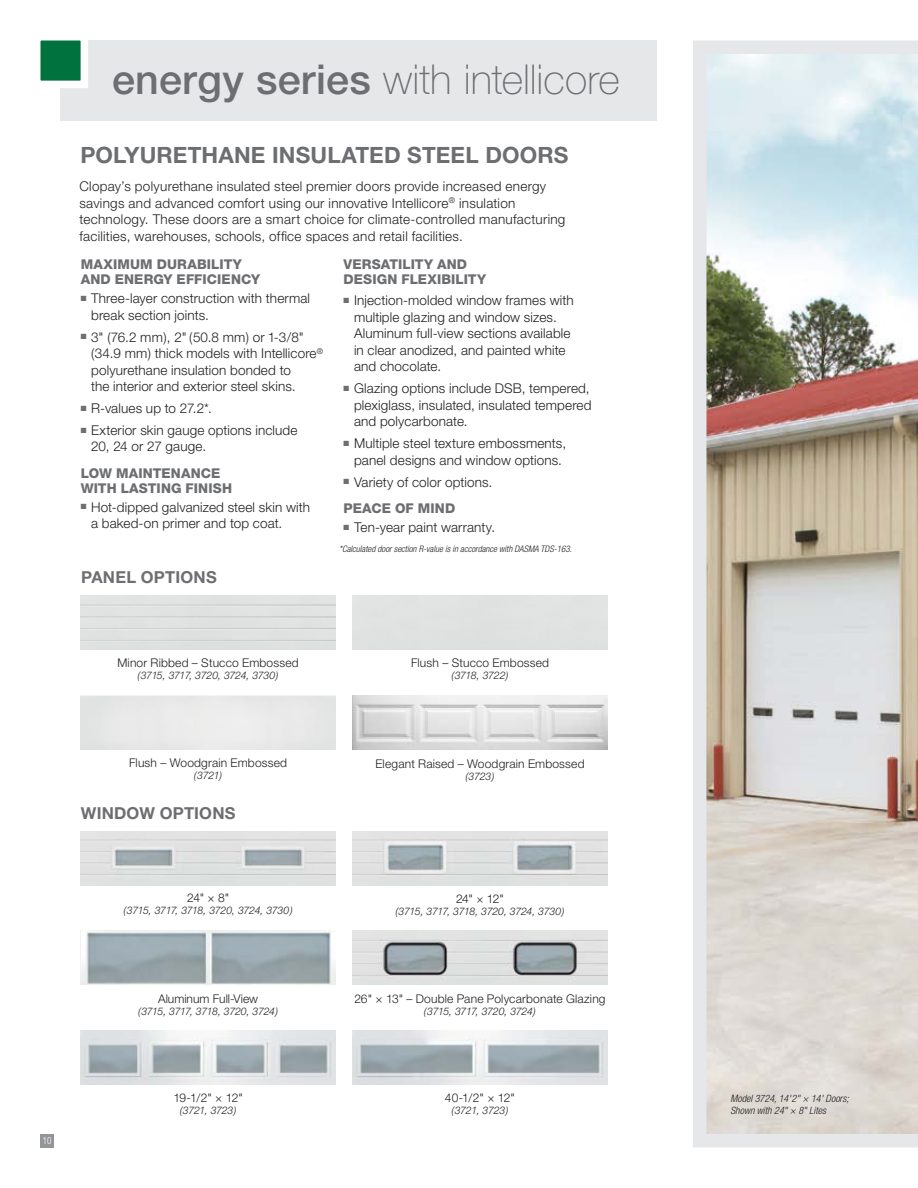
<style>
.page{position:relative;width:918px;height:1188px;background:#fff}
.page>*{position:absolute;margin:0;border:0;box-sizing:border-box;transform-origin:0 0}
.t1{font:100 41.25px "Helvetica Neue";color:#6d6e71}
.t2{font:700 22.5px "Helvetica Neue";letter-spacing:.005em;color:#6d6e71}
.t3{font:700 16.5px "Helvetica Neue";letter-spacing:.01em;color:#6d6e71}
.t4{font:300 13.5px/16.5px "Helvetica Neue";letter-spacing:.01em;color:#231f20}
.t5{font:800 13.5px/15px "Helvetica Neue";letter-spacing:.01em;color:#6d6e71}
.t6{font:300 12px "Helvetica Neue";letter-spacing:.015em;color:#231f20}
.t7{font:italic 300 10.5px "Helvetica Neue";letter-spacing:-.03em;color:#231f20}
.t8{font:italic 300 condensed 10.2px/12.1px "Helvetica Neue";color:#231f20}
.t9{font:300 condensed 9.9px "Helvetica Neue";color:#fff;scale:.91 1}
.t10{font:italic 300 condensed 9px "Helvetica Neue";color:#231f20}
.s1{font-weight:500}
.s2{font-weight:800;color:#6d6e71}
</style>
<div class="page">
<div style="left:40px;top:1134px;width:14px;height:14px;background:#939598"></div>
<img style="left:353px;top:831px;width:254px;height:54px">
<svg style="left:693px;top:40px;width:225px;height:1108px;background:#cdcac3"></svg>
<div style="left:61px;top:40px;width:596px;height:82px;background:#e6e7e8"></div>
<svg style="left:40px;top:40px;width:48px;height:52px;background:#59a381"></svg>
<img style="left:353px;top:931px;width:254px;height:54px">
<img style="left:353px;top:696px;width:254px;height:54px">
<img style="left:81px;top:831px;width:255px;height:54px">
<img style="left:81px;top:931px;width:255px;height:54px">
<img style="left:353px;top:1031px;width:254px;height:54px">
<img style="left:81px;top:1031px;width:255px;height:54px">
<h1 class="t1" style="left:112px;top:56px;width:509px"><span class="s1">energy series</span> with intellicore</h1>
<h2 class="t2" style="left:80px;top:141px;width:489px">POLYURETHANE INSULATED STEEL DOORS</h2>
<p class="t4" style="left:79px;top:178px;width:487px">Clopay’s polyurethane insulated steel premier doors provide increased energy savings and advanced comfort using our innovative Intellicore<sup>®</sup> insulation technology. These doors are a smart choice for climate-controlled manufacturing facilities, warehouses, schools, office spaces and retail facilities.</p>
<p class="t5" style="left:81px;top:257px;width:181px">MAXIMUM DURABILITY<br>AND ENERGY EFFICIENCY</p>
<p class="t4" style="left:91px;top:290px;width:220px;text-indent:-11px"><sup>■</sup> Three-layer construction with thermal break section joints.</p>
<p class="t4" style="left:91px;top:328px;width:233px;text-indent:-10px"><sup>■</sup> 3" (76.2 mm), 2" (50.8 mm) or 1-3/8" (34.9 mm) thick models with Intellicore<sup>® </sup>polyurethane insulation bonded to<br>the interior and exterior steel skins.</p>
<p class="t4" style="left:81px;top:400px;width:133px"><sup>■</sup> R-values up to 27.2*.</p>
<p class="t4" style="left:91px;top:422px;width:208px;text-indent:-11px"><sup>■</sup> Exterior skin gauge options include<br>20, 24 or 27 gauge.</p>
<p class="t5" style="left:81px;top:465px;width:153px">LOW MAINTENANCE<br>WITH LASTING FINISH</p>
<p class="t4" style="left:91px;top:498px;width:220px;text-indent:-11px"><sup>■</sup> Hot-dipped galvanized steel skin with a baked-on primer and top coat.</p>
<p class="t3" style="left:81px;top:567px;width:137px">PANEL OPTIONS</p>
<p class="t5" style="left:344px;top:257px;width:144px">VERSATILITY AND<br>DESIGN FLEXIBILITY</p>
<p class="t4" style="left:354px;top:292px;width:221px;text-indent:-11px"><sup>■</sup> Injection-molded window frames with multiple glazing and window sizes.<br>Aluminum full-view sections available in clear anodized, and painted white and chocolate.</p>
<p class="t4" style="left:354px;top:380px;width:239px;text-indent:-11px"><sup>■</sup> Glazing options include DSB, tempered, plexiglass, insulated, insulated tempered and polycarbonate.</p>
<p class="t4" style="left:344px;top:435px;width:224px;text-align:center"><sup>■</sup> Multiple steel texture embossments, panel designs and window options.</p>
<p class="t4" style="left:343px;top:468px;width:150px;line-height:26.4px"><sup>■</sup> Variety of color options.<br><span class="s2">PEACE OF MIND</span></p>
<p class="t4" style="left:344px;top:519px;width:153px"><sup>■</sup> Ten-year paint warranty.</p>
<p class="t10" style="left:339px;top:544px;width:234px">*Calculated door section R-value is in accordance with DASMA TDS-163.</p>
<p class="t6" style="left:117px;top:655px;width:183px">Minor Ribbed – Stucco Embossed</p>
<p class="t7" style="left:138px;top:669px;width:143px">(3715, 3717, 3720, 3724, 3730)</p>
<p class="t6" style="left:411px;top:656px;width:140px">Flush – Stucco Embossed</p>
<p class="t7" style="left:452px;top:669px;width:59px">(3718, 3722)</p>
<p class="t6" style="left:129px;top:756px;width:160px">Flush – Woodgrain Embossed</p>
<p class="t7" style="left:194px;top:769px;width:30px">(3721)</p>
<p class="t3" style="left:81px;top:803px;width:156px">WINDOW OPTIONS</p>
<p class="t6" style="left:187px;top:891px;width:43px">24" × 8"</p>
<p class="t7" style="left:124px;top:904px;width:171px">(3715, 3717, 3718, 3720, 3724, 3730)</p>
<p class="t6" style="left:375px;top:756px;width:211px">Elegant Raised – Woodgrain Embossed</p>
<p class="t7" style="left:465px;top:770px;width:31px">(3723)</p>
<p class="t6" style="left:456px;top:891px;width:49px">24" × 12"</p>
<p class="t7" style="left:395px;top:905px;width:171px">(3715, 3717, 3718, 3720, 3724, 3730)</p>
<p class="t9" style="left:43px;top:1135px;width:11px">10</p>
<p class="t6" style="left:158px;top:991px;width:101px">Aluminum Full-View</p>
<p class="t7" style="left:138px;top:1005px;width:142px">(3715, 3717, 3718, 3720, 3724)</p>
<p class="t6" style="left:174px;top:1090px;width:71px">19-1/2" × 12"</p>
<p class="t7" style="left:180px;top:1104px;width:58px">(3721, 3723)</p>
<p class="t6" style="left:354px;top:992px;width:253px">26" × 13" – Double Pane Polycarbonate Glazing</p>
<p class="t7" style="left:424px;top:1005px;width:114px">(3715, 3717, 3720, 3724)</p>
<p class="t6" style="left:445px;top:1090px;width:72px">40-1/2" × 12"</p>
<p class="t7" style="left:452px;top:1104px;width:58px">(3721, 3723)</p>
<p class="t8" style="left:730px;top:1092px;width:120px">Model 3724, 14' 2" × 14' Doors;<br>Shown with 24" × 8" Lites</p>
</div>
